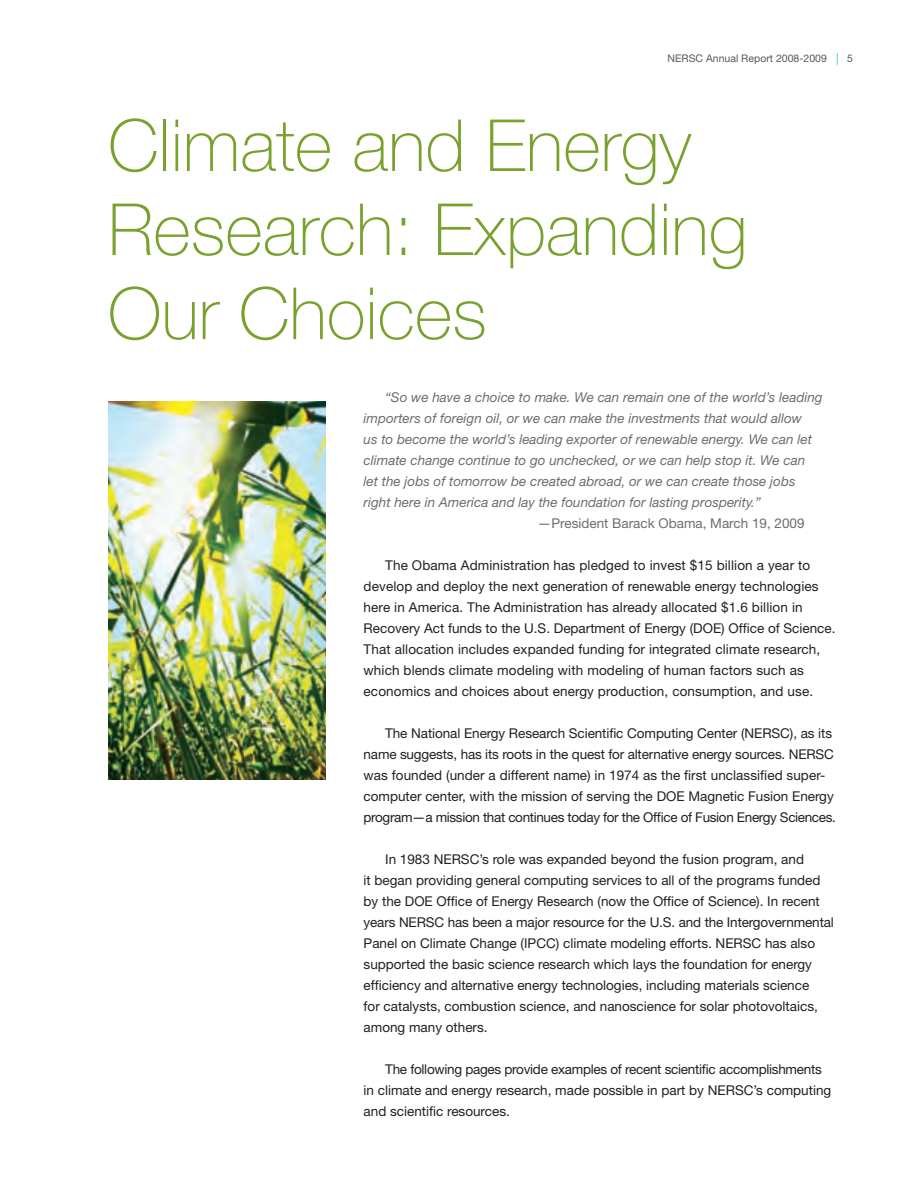
<style>
.page{position:relative;width:918px;height:1188px;background:#fff}
.page>*{position:absolute;margin:0;border:0;box-sizing:border-box;transform-origin:0 0}
.t1{font:100 72px/84px "Helvetica Neue";color:#78a22d}
.Body__Intro_Pages{font:13.5px/21px "Helvetica Neue";color:#231f20}
.Body{font:italic 13.5px/21px "Helvetica Neue";color:#6c6d70}
.Body-2{font:13.5px "Helvetica Neue";color:#6c6d70}
.t2{font:10.5px "Helvetica Neue";color:#57585a}
</style>
<div class="page">
<svg style="left:837px;top:53px;width:1px;height:12px"></svg>
<img style="left:108px;top:402px;width:218px;height:378px">
<p class="t2" style="left:668px;top:52px;width:161px">NERSC Annual Report 2008-2009</p>
<p class="t2" style="left:847px;top:52px;width:7px">5</p>
<h1 class="t1" style="left:108px;top:103px;width:641px">Climate and Energy<br>Research: Expanding<br>Our Choices</h1>
<p class="Body" style="left:364px;top:386px;width:461px;text-indent:22px">“So we have a choice to make. We can remain one of the world’s leading importers of foreign oil, or we can make the investments that would allow<br>us to become the world’s leading exporter of renewable energy. We can let climate change continue to go unchecked, or we can help stop it. We can let the jobs of tomorrow be created abroad, or we can create those jobs right here in America and lay the foundation for lasting prosperity.”</p>
<p class="Body-2" style="left:538px;top:515px;width:268px">—President Barack Obama, March 19, 2009</p>
<p class="Body__Intro_Pages" style="left:364px;top:555px;width:473px;text-indent:22px">The Obama Administration has pledged to invest $15 billion a year to develop and deploy the next generation of renewable energy technologies here in America. The Administration has already allocated $1.6 billion in Recovery Act funds to the U.S. Department of Energy (DOE) Office of Science.<br>That allocation includes expanded funding for integrated climate research, which blends climate modeling with modeling of human factors such as economics and choices about energy production, consumption, and use.</p>
<p class="Body__Intro_Pages" style="left:364px;top:723px;width:474px;text-indent:22px">The National Energy Research Scientific Computing Center (NERSC), as its name suggests, has its roots in the quest for alternative energy sources. NERSC was founded (under a different name) in 1974 as the first unclassified super&shy;computer center, with the mission of serving the DOE Magnetic Fusion Energy program—a mission that continues today for the Office of Fusion Energy Sciences.</p>
<p class="Body__Intro_Pages" style="left:364px;top:849px;width:472px;text-indent:22px">In 1983 NERSC’s role was expanded beyond the fusion program, and<br>it began providing general computing services to all of the programs funded by the DOE Office of Energy Research (now the Office of Science). In recent years NERSC has been a major resource for the U.S. and the Intergovernmental Panel on Climate Change (IPCC) climate modeling efforts. NERSC has also supported the basic science research which lays the foundation for energy efficiency and alternative energy technologies, including materials science<br>for catalysts, combustion science, and nanoscience for solar photovoltaics, among many others.</p>
<p class="Body__Intro_Pages" style="left:364px;top:1059px;width:469px;text-indent:22px">The following pages provide examples of recent scientific accomplishments in climate and energy research, made possible in part by NERSC’s computing and scientific resources.</p>
</div>
